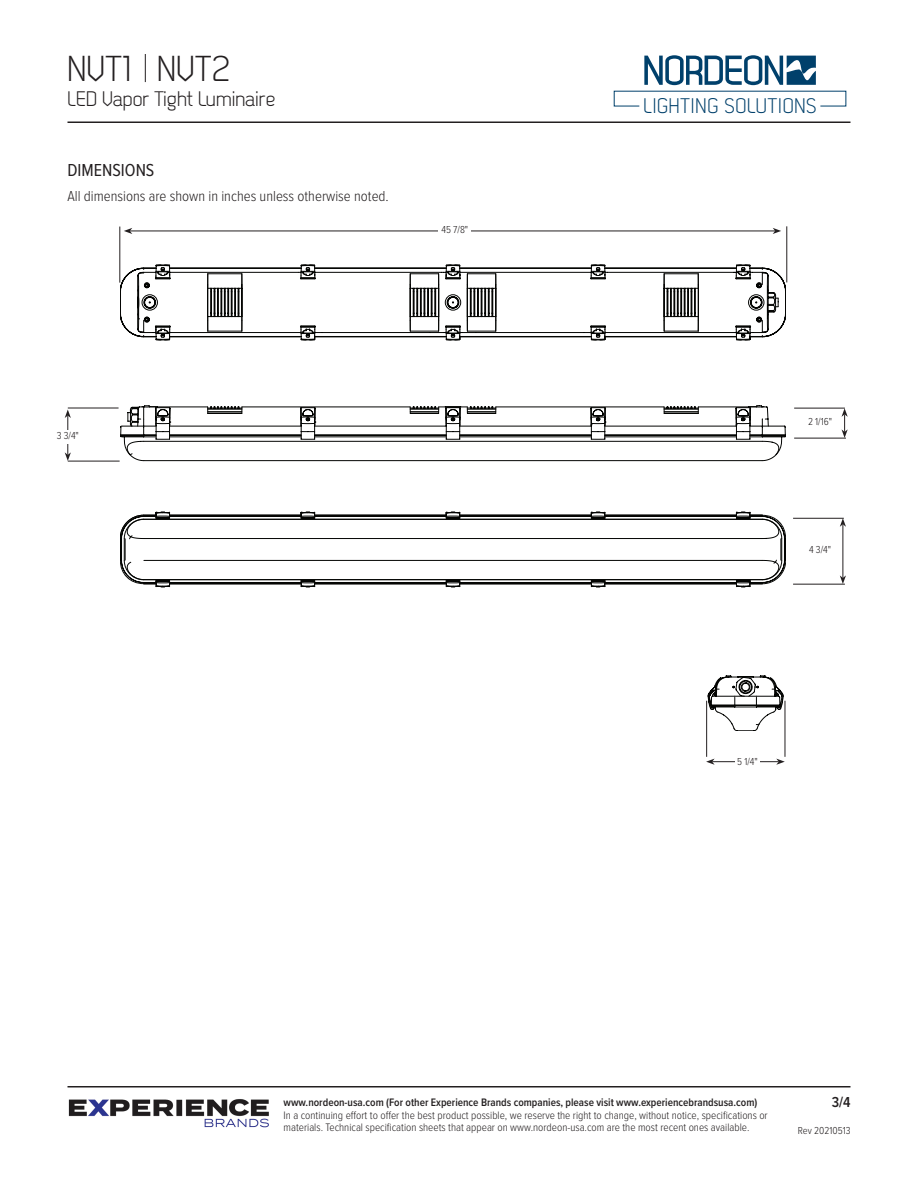
<style>
.page{position:relative;width:918px;height:1188px;background:#fff}
.page>*{position:absolute;margin:0;border:0;box-sizing:border-box;transform-origin:0 0}
.t1{font:36px "Dekar";color:#231f20}
.t2{font:21.15px "Dekar";letter-spacing:.03em;color:#00406b}
.t3{font:21px "Dekar";color:#231f20}
.t4{font:18px "Proxima Nova Cond";color:#231f20}
.t5{font:300 15px "Proxima Nova Cond";color:#231f20}
.t6{font:600 15px "Proxima Nova Cond";color:#231f20}
.t7{font:300 11.25px/12.8px "Proxima Nova Cond";color:#231f20}
.t8{font:600 11.25px "Proxima Nova Cond";color:#231f20}
.t9{font:300 10.5px "Proxima Nova Cond";color:#231f20}
</style>
<div class="page">
<hr style="left:68px;top:122px;width:782px;height:1px;background:#231f20">
<svg style="left:145px;top:54px;width:1px;height:28px"></svg>
<svg style="left:614px;top:55px;width:232px;height:51px"></svg>
<img style="left:67px;top:1086px;width:202px;height:42px">
<hr style="left:68px;top:1086px;width:782px;height:2px;background:#231f20">
<svg style="left:120px;top:269px;width:666px;height:69px"></svg>
<svg style="left:143px;top:265px;width:641px;height:436px"></svg>
<svg style="left:120px;top:515px;width:663px;height:216px"></svg>
<hr style="left:794px;top:408px;width:51px;height:1px;background:#231f20">
<hr style="left:794px;top:438px;width:52px;height:1px;background:#231f20">
<hr style="left:712px;top:761px;width:67px;height:1px;background:#231f20">
<svg style="left:776px;top:759px;width:9px;height:6px"></svg>
<svg style="left:706px;top:759px;width:9px;height:6px"></svg>
<div style="left:735px;top:757px;width:25px;height:27px;background:#fff"></div>
<hr style="left:706px;top:701px;width:1px;height:56px;background:#231f20">
<hr style="left:785px;top:701px;width:1px;height:56px;background:#231f20">
<hr style="left:68px;top:408px;width:51px;height:1px;background:#231f20">
<hr style="left:68px;top:461px;width:52px;height:1px;background:#231f20">
<hr style="left:120px;top:227px;width:1px;height:56px;background:#231f20">
<hr style="left:787px;top:226px;width:1px;height:56px;background:#231f20">
<hr style="left:130px;top:231px;width:645px;height:1px;background:#231f20">
<svg style="left:773px;top:228px;width:8px;height:6px"></svg>
<svg style="left:124px;top:228px;width:8px;height:6px"></svg>
<div style="left:439px;top:225px;width:32px;height:27px;background:#fff"></div>
<hr style="left:793px;top:518px;width:51px;height:1px;background:#231f20">
<hr style="left:793px;top:584px;width:52px;height:1px;background:#231f20">
<svg style="left:842px;top:408px;width:6px;height:30px"></svg>
<hr style="left:843px;top:524px;width:1px;height:54px;background:#231f20">
<svg style="left:840px;top:518px;width:6px;height:9px"></svg>
<svg style="left:840px;top:575px;width:6px;height:9px"></svg>
<hr style="left:68px;top:416px;width:1px;height:39px;background:#231f20">
<svg style="left:65px;top:410px;width:6px;height:8px"></svg>
<svg style="left:65px;top:452px;width:6px;height:9px"></svg>
<div style="left:56px;top:431px;width:24px;height:13px;background:#fff"></div>
<h1 class="t1" style="left:68px;top:51px;width:164px">NVT1 NVT2</h1>
<h3 class="t3" style="left:68px;top:89px;width:209px">LED Vapor Tight Luminaire</h3>
<h3 class="t4" style="left:68px;top:157px;width:88px">DIMENSIONS</h3>
<h3 class="t5" style="left:68px;top:185px;width:323px">All dimensions are shown in inches unless otherwise noted.</h3>
<p class="t9" style="left:441px;top:222px;width:28px">45 7/8"</p>
<p class="t9" style="left:57px;top:428px;width:24px">3 3/4"</p>
<h2 class="t2" style="left:643px;top:95px;width:175px">LIGHTING SOLUTIONS</h2>
<p class="t9" style="left:808px;top:413px;width:26px">2 1/16"</p>
<p class="t9" style="left:809px;top:541px;width:24px">4 3/4"</p>
<p class="t9" style="left:737px;top:754px;width:22px">5 1/4"</p>
<p class="t8" style="left:284px;top:1094px;width:475px">www.nordeon-usa.com (For other Experience Brands companies, please visit www.experiencebrandsusa.com)</p>
<p class="t7" style="left:284px;top:1108px;width:486px">In a continuing effort to offer the best product possible, we reserve the right to change, without notice, specifications or materials. Technical specification sheets that appear on www.nordeon-usa.com are the most recent ones available.</p>
<h3 class="t6" style="left:832px;top:1091px;width:20px">3/4</h3>
<p class="t9" style="left:798px;top:1123px;width:54px">Rev 20210513</p>
</div>
